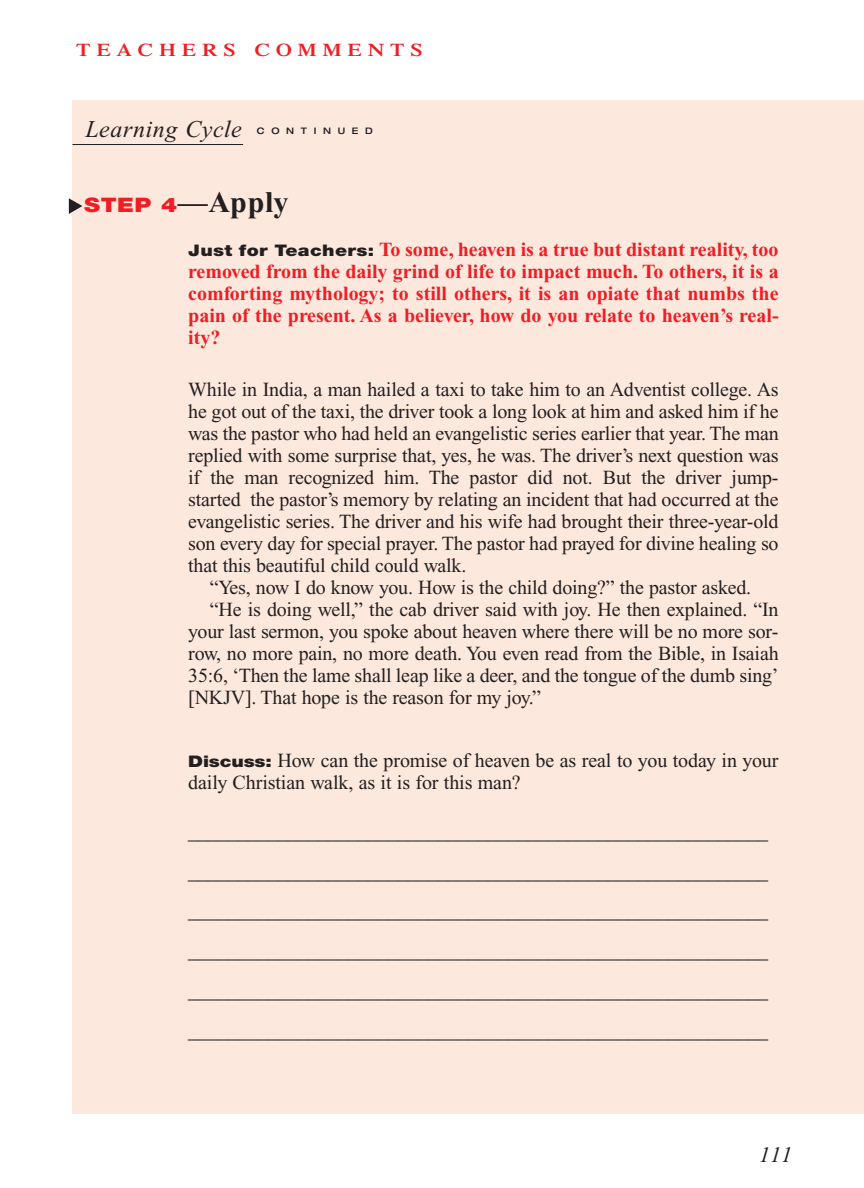
<style>
.page{position:relative;width:864px;height:1188px;background:#fff}
.page>*{position:absolute;margin:0;border:0;box-sizing:border-box;transform-origin:0 0}
.t1{font:700 30px "Times New Roman";letter-spacing:.015em;color:#231f20}
.t2{font:italic 24px "Times New Roman";letter-spacing:.025em;color:#231f20}
.t3{font:italic 22px "Times New Roman";color:#231f20}
.t4{font:20px/22px "Times New Roman";letter-spacing:-.01em;color:#231f20;text-align:justify}
.t5{font:700 20px/22px "Times New Roman";color:#ee1e24;text-align:justify}
.t6{font:600 18px "Times";letter-spacing:.265em;color:#ee1e24;scale:1.2 1}
.t7{font:500 expanded 9px "Helvetica Neue";letter-spacing:.74em;color:#231f20}
.s1{font-family:"Helvetica Neue";font-weight:900;font-size:20px;color:#ee1e24}
.s2{font-family:"Helvetica Neue";font-weight:900;font-size:16px;color:#231f20}
.s3{font-family:"Helvetica Neue";font-weight:900;font-size:16px}
</style>
<div class="page">
<div style="left:73px;top:100px;width:791px;height:1013px;background:#fde8dd"></div>
<hr style="left:72px;top:144px;width:171px;height:1px;background:#231f20">
<svg style="left:69px;top:198px;width:13px;height:16px"></svg>
<p class="t6" style="left:76px;top:44px;width:290px">TEACHERS COMMENTS</p>
<p class="t2" style="left:85px;top:120px;width:158px">Learning Cycle</p>
<p class="t7" style="left:257px;top:128px;width:117px">CONTINUED</p>
<h1 class="t1" style="left:84px;top:192px;width:206px"><span class="s1">STEP 4</span>—Apply</h1>
<p class="t5" style="left:188px;top:240px;width:592px"><span class="s2">Just for Teachers:</span> To some, heaven is a true but distant reality, too removed from the daily grind of life to impact much. To others, it is a comforting mythology; to still others, it is an opiate that numbs the pain of the present. As a believer, how do you relate to heaven’s real&shy;ity?</p>
<p class="t4" style="left:188px;top:380px;width:592px">While in India, a man hailed a taxi to take him to an Adventist college. As he got out of the taxi, the driver took a long look at him and asked him if he was the pastor who had held an evangelistic series earlier that year. The man replied with some surprise that, yes, he was. The driver’s next question was if the man recognized him. The pastor did not. But the driver jump&shy;started the pastor’s memory by relating an incident that had occurred at the evangelistic series. The driver and his wife had brought their three-year-old son every day for special prayer. The pastor had prayed for divine healing so that this beautiful child could walk.</p>
<p class="t4" style="left:210px;top:578px;width:543px">“Yes, now I do know you. How is the child doing?” the pastor asked.</p>
<p class="t4" style="left:210px;top:600px;width:570px">“He is doing well,” the cab driver said with joy. He then explained. “In</p>
<p class="t4" style="left:188px;top:622px;width:592px">your last sermon, you spoke about heaven where there will be no more sor-</p>
<p class="t4" style="left:188px;top:644px;width:592px">row, no more pain, no more death. You even read from the Bible, in Isaiah</p>
<p class="t4" style="left:188px;top:666px;width:592px">35:6, ‘Then the lame shall leap like a deer, and the tongue of the dumb sing’</p>
<p class="t4" style="left:188px;top:688px;width:354px">[NKJV]. That hope is the reason for my joy.”</p>
<p class="t4" style="left:188px;top:751px;width:592px"><span class="s3">Discuss:</span> How can the promise of heaven be as real to you today in your daily Christian walk, as it is for this man?</p>
<p class="t4" style="left:188px;top:814px;width:581px;line-height:39.8px">__________________________________________________________ __________________________________________________________ __________________________________________________________ __________________________________________________________ __________________________________________________________ __________________________________________________________</p>
<p class="t3" style="left:759px;top:1146px;width:34px">111</p>
</div>
